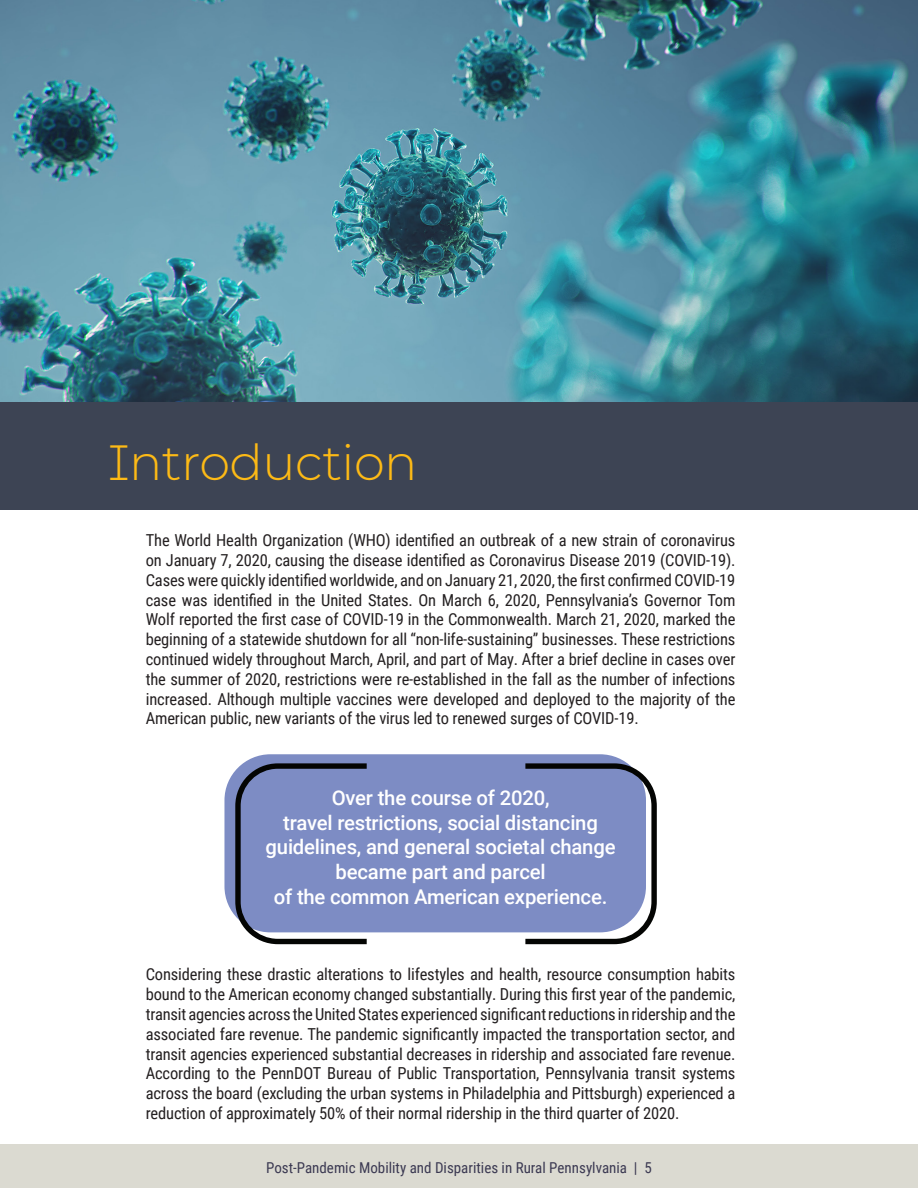
<style>
.page{position:relative;width:918px;height:1188px;background:#fff}
.page>*{position:absolute;margin:0;border:0;box-sizing:border-box;transform-origin:0 0}
.t1{font:300 49.5px "Montserrat";letter-spacing:-.01em;color:#fdba16}
.t2{font:500 20.25px/24.6px "Roboto";letter-spacing:-.01em;color:#fff;text-align:center}
.t3{font:16.5px/19.8px "Roboto Condensed";letter-spacing:-.01em;color:#231f20;text-align:justify}
.t4{font:15px "Roboto Condensed";color:#3b3952}
</style>
<div class="page">
<div style="left:0;top:1145px;width:918px;height:43px;background:#dbdad1"></div>
<img style="left:0;top:0;width:918px;height:402px">
<div style="left:0;top:402px;width:918px;height:108px;background:#3d4454"></div>
<div style="left:224px;top:754px;width:422px;height:178px;background:#7d8cc4;border-radius:46px"></div>
<svg style="left:235px;top:763px;width:132px;height:181px"></svg>
<svg style="left:525px;top:763px;width:132px;height:181px"></svg>
<h1 class="t1" style="left:108px;top:428px;width:311px">Introduction</h1>
<p class="t3" style="left:146px;top:530px;width:591px">The World Health Organization (WHO) identified an outbreak of a new strain of coronavirus on January 7, 2020, causing the disease identified as Coronavirus Disease 2019 (COVID-19).<br>Cases were quickly identified worldwide, and on January 21, 2020, the first confirmed COVID-19 case was identified in the United States. On March 6, 2020, Pennsylvania’s Governor Tom Wolf reported the first case of COVID-19 in the Commonwealth. March 21, 2020, marked the beginning of a statewide shutdown for all “non-life-sustaining” businesses. These restrictions continued widely throughout March, April, and part of May. After a brief decline in cases over the summer of 2020, restrictions were re-established in the fall as the number of infections increased. Although multiple vaccines were developed and deployed to the majority of the American public, new variants of the virus led to renewed surges of COVID-19.</p>
<p class="t2" style="left:266px;top:785px;width:352px">Over the course of 2020,<br>travel restrictions, social distancing guidelines, and general societal change became part and parcel<br>of the common American experience.</p>
<p class="t3" style="left:146px;top:964px;width:591px">Considering these drastic alterations to lifestyles and health, resource consumption habits bound to the American economy changed substantially. During this first year of the pandemic, transit agencies across the United States experienced significant reductions in ridership and the associated fare revenue. The pandemic significantly impacted the transportation sector, and transit agencies experienced substantial decreases in ridership and associated fare revenue.<br>According to the PennDOT Bureau of Public Transportation, Pennsylvania transit systems across the board (excluding the urban systems in Philadelphia and Pittsburgh) experienced a reduction of approximately 50% of their normal ridership in the third quarter of 2020.</p>
<p class="t4" style="left:266px;top:1157px;width:387px">Post-Pandemic Mobility and Disparities in Rural Pennsylvania | 5</p>
</div>
